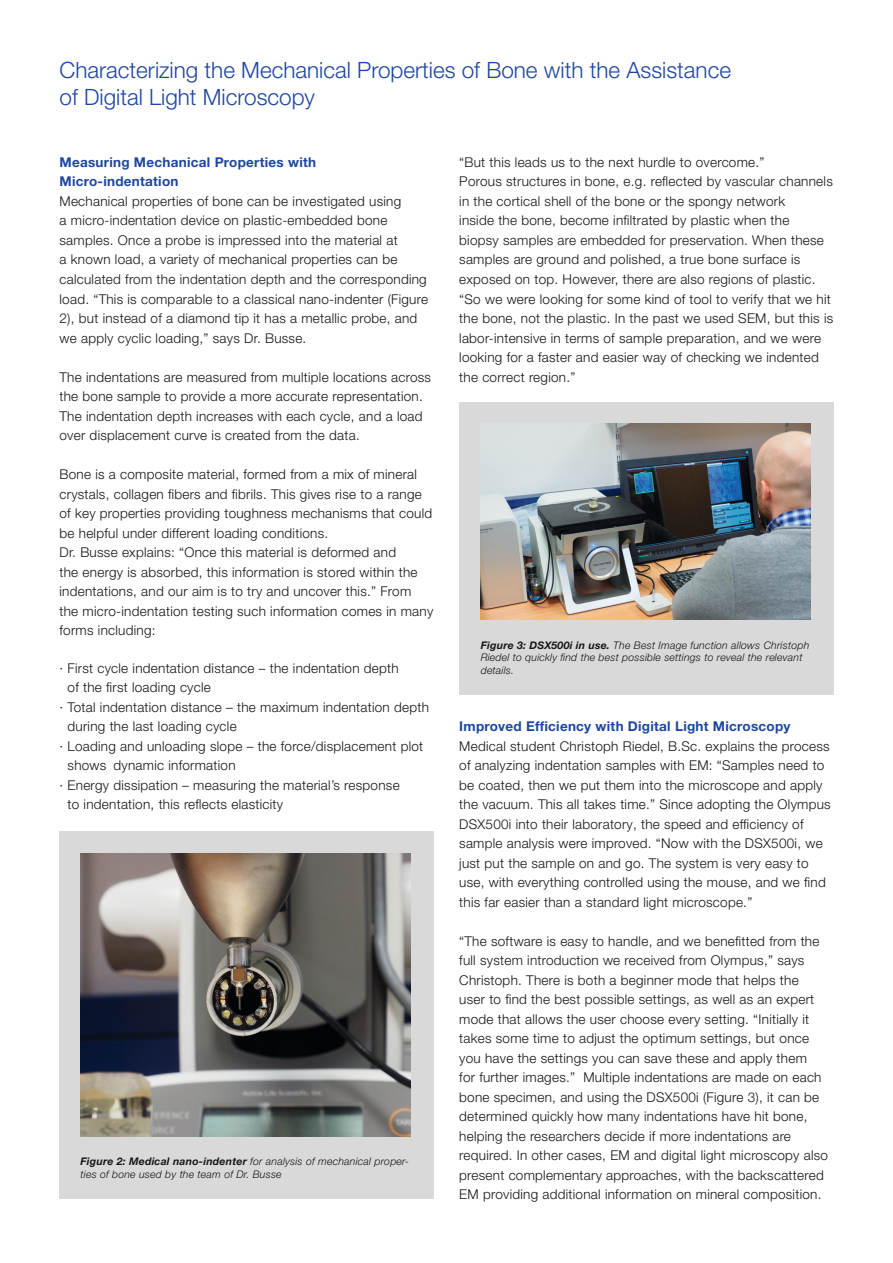
<style>
.page{position:relative;width:893px;height:1263px;background:#fff}
.page>*{position:absolute;margin:0;border:0;box-sizing:border-box;transform-origin:0 0}
.t1{font:300 22.5px/27px "Helvetica Neue LT Pro";color:#1e46a1}
.t2{font:300 13.5px/19.5px "Helvetica Neue LT Pro";letter-spacing:.02em;color:#151616}
.t3{font:700 13.5px/19.5px "Helvetica Neue LT Pro";letter-spacing:.02em;color:#1e46a1}
.t4{font:italic 300 10.5px/12.6px "Helvetica Neue LT Pro";letter-spacing:.02em;color:#151616}
.s1{font-weight:700}
</style>
<div class="page">
<div style="left:459px;top:403px;width:375px;height:292px;background:#d9d9da"></div>
<img style="left:480px;top:424px;width:330px;height:196px">
<div style="left:59px;top:831px;width:375px;height:368px;background:#d9d9da"></div>
<img style="left:81px;top:853px;width:330px;height:283px">
<p class="t1" style="left:60px;top:56px;width:673px">Characterizing the Mechanical Properties of Bone with the Assistance of Digital Light Microscopy</p>
<p class="t3" style="left:60px;top:152px;width:258px">Measuring Mechanical Properties with<br>Micro-indentation</p>
<p class="t2" style="left:60px;top:191px;width:370px">Mechanical properties of bone can be investigated using<br>a micro-indentation device on plastic-embedded bone samples. Once a probe is impressed into the material at<br>a known load, a variety of mechanical properties can be calculated from the indentation depth and the corresponding load. “This is comparable to a classical nano-indenter (Figure 2), but instead of a diamond tip it has a metallic probe, and we apply cyclic loading,” says Dr. Busse.</p>
<p class="t2" style="left:60px;top:367px;width:373px">The indentations are measured from multiple locations across the bone sample to provide a more accurate representation.<br>The indentation depth increases with each cycle, and a load over displacement curve is created from the data.</p>
<p class="t2" style="left:60px;top:464px;width:374px">Bone is a composite material, formed from a mix of mineral crystals, collagen fibers and fibrils. This gives rise to a range of key properties providing toughness mechanisms that could be helpful under different loading conditions.</p>
<p class="t2" style="left:60px;top:542px;width:375px">Dr. Busse explains: “Once this material is deformed and<br>the energy is absorbed, this information is stored within the indentations, and our aim is to try and uncover this.” From the micro-indentation testing such information comes in many forms including:</p>
<p class="t2" style="left:68px;top:658px;width:333px;text-indent:-8px">· First cycle indentation distance – the indentation depth of the first loading cycle</p>
<p class="t2" style="left:68px;top:697px;width:363px;text-indent:-8px">· Total indentation distance – the maximum indentation depth during the last loading cycle</p>
<p class="t2" style="left:68px;top:736px;width:357px;text-indent:-8px">· Loading and unloading slope – the force/displacement plot shows dynamic information</p>
<p class="t2" style="left:68px;top:775px;width:334px;text-indent:-8px">· Energy dissipation – measuring the material’s response to indentation, this reflects elasticity</p>
<p class="t4" style="left:81px;top:1155px;width:330px"><span class="s1">Figure 2: Medical nano-indenter</span> for analysis of mechanical proper&shy;ties of bone used by the team of Dr. Busse</p>
<p class="t2" style="left:459px;top:152px;width:307px">“But this leads us to the next hurdle to overcome.”</p>
<p class="t2" style="left:459px;top:172px;width:376px">Porous structures in bone, e.g. reflected by vascular channels in the cortical shell of the bone or the spongy network<br>inside the bone, become infiltrated by plastic when the<br>biopsy samples are embedded for preservation. When these samples are ground and polished, a true bone surface is exposed on top. However, there are also regions of plastic. “So we were looking for some kind of tool to verify that we hit the bone, not the plastic. In the past we used SEM, but this is labor-intensive in terms of sample preparation, and we were looking for a faster and easier way of checking we indented the correct region.”</p>
<p class="t4" style="left:481px;top:638px;width:330px"><span class="s1">Figure 3: DSX500i in use.</span> The Best Image function allows Christoph<br>Riedel to quickly find the best possible settings to reveal the relevant details.</p>
<p class="t3" style="left:459px;top:716px;width:333px">Improved Efficiency with Digital Light Microscopy</p>
<p class="t2" style="left:459px;top:736px;width:373px">Medical student Christoph Riedel, B.Sc. explains the process of analyzing indentation samples with EM: “Samples need to be coated, then we put them into the microscope and apply the vacuum. This all takes time.” Since adopting the Olympus DSX500i into their laboratory, the speed and efficiency of sample analysis were improved. “Now with the DSX500i, we just put the sample on and go. The system is very easy to use, with everything controlled using the mouse, and we find this far easier than a standard light microscope.”</p>
<p class="t2" style="left:459px;top:931px;width:370px">“The software is easy to handle, and we benefitted from the full system introduction we received from Olympus,” says Christoph. There is both a beginner mode that helps the<br>user to find the best possible settings, as well as an expert mode that allows the user choose every setting. “Initially it takes some time to adjust the optimum settings, but once you have the settings you can save these and apply them<br>for further images.” Multiple indentations are made on each bone specimen, and using the DSX500i (Figure 3), it can be determined quickly how many indentations have hit bone, helping the researchers decide if more indentations are required. In other cases, EM and digital light microscopy also present complementary approaches, with the backscattered EM providing additional information on mineral composition.</p>
</div>
